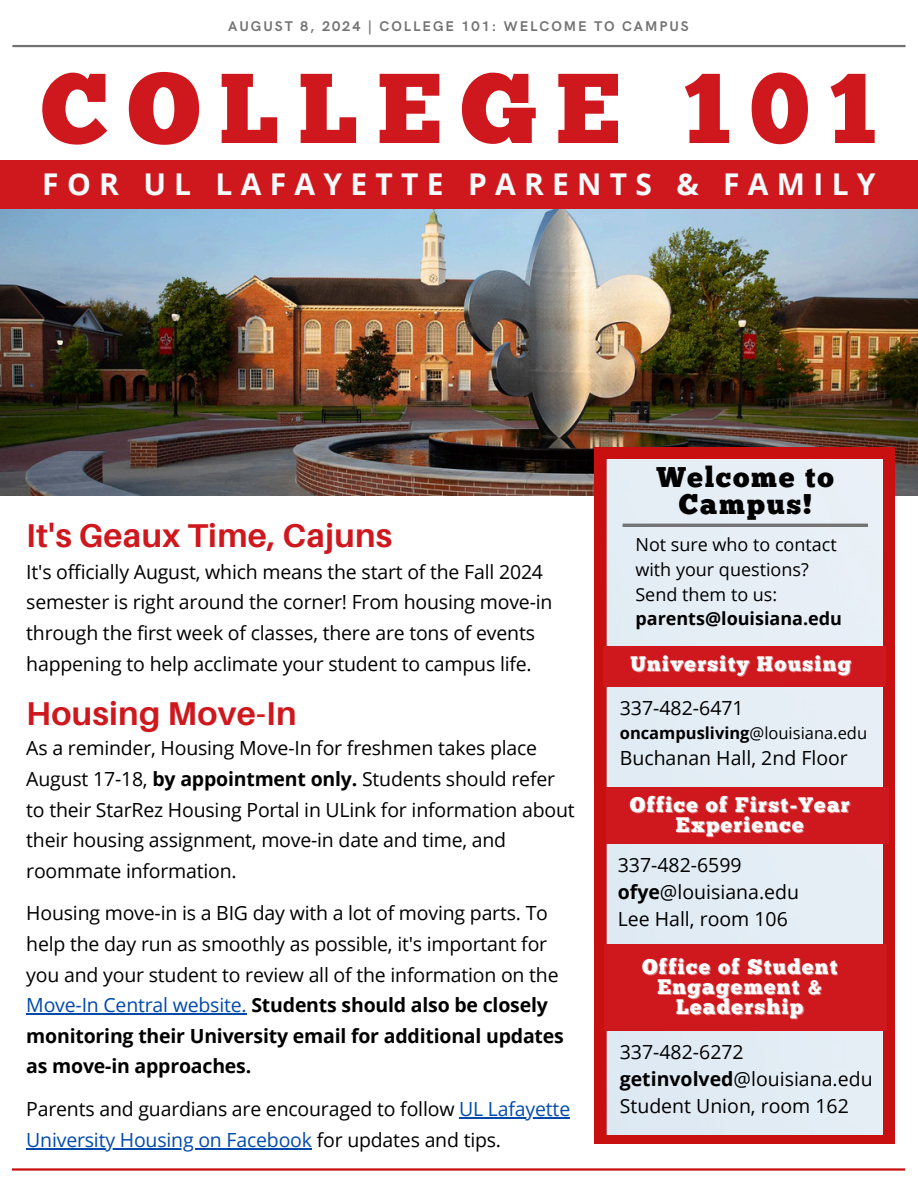
<style>
.page{position:relative;width:918px;height:1188px;background:#fff}
.page>*{position:absolute;margin:0;border:0;box-sizing:border-box;transform-origin:0 0}
.t1{font:99px "Chunk Five";letter-spacing:.19em;color:#ce181e}
.t2{font:700 33px "Aileron";letter-spacing:.01em;color:#ce181e}
.t3{font:700 30px "Open Sans";letter-spacing:.275em;color:#f8fbfc}
.t4{font:28.5px/27px "Chunk Five";letter-spacing:.065em;color:#000;text-align:center}
.t5{font:21px "Chunk Five";letter-spacing:.065em;color:#fff}
.t6{font:19.5px/30.6px "Open Sans";letter-spacing:-.01em;color:#000}
.t7{font:18px/24.8px "Open Sans";color:#000}
.t8{font:700 16.5px "Open Sans";color:#000}
.t9{font:700 14.1px "HK Grotesk";letter-spacing:.14em;color:#737373}
.s1{font-weight:700}
.s2{color:#004aad}
.s3{font-weight:400}
</style>
<div class="page">
<hr style="left:12px;top:45px;width:894px;height:2px;background:#737373">
<img style="left:0;top:209px;width:918px;height:287px">
<div style="left:595px;top:447px;width:300px;height:696px;background:#c81010"></div>
<div style="left:0;top:160px;width:918px;height:49px;background:#ce181e"></div>
<div style="left:607px;top:459px;width:276px;height:675px;background:#e5edf5"></div>
<hr style="left:623px;top:524px;width:245px;height:3px;background:#737373">
<div style="left:604px;top:646px;width:282px;height:41px;background:#ce181e"></div>
<hr style="left:12px;top:1168px;width:893px;height:3px;background:#c81010">
<div style="left:607px;top:787px;width:282px;height:57px;background:#ce181e"></div>
<div style="left:604px;top:944px;width:282px;height:87px;background:#ce181e"></div>
<hr style="left:26px;top:1013px;width:221px;height:2px;background:#004aad">
<hr style="left:459px;top:1117px;width:111px;height:2px;background:#004aad">
<hr style="left:26px;top:1148px;width:286px;height:2px;background:#004aad">
<h5 class="t9" style="left:228px;top:18px;width:462px">AUGUST 8, 2024 | COLLEGE 101: WELCOME TO CAMPUS</h5>
<p class="t1" style="left:41px;top:69px;width:838px">COLLEGE 101</p>
<p class="t3" style="left:42px;top:163px;width:835px">FOR UL LAFAYETTE PARENTS &amp; FAMILY</p>
<h2 class="t2" style="left:26px;top:515px;width:367px">It's Geaux Time, Cajuns</h2>
<h1 class="t6" style="left:26px;top:556px;width:528px">It's officially August, which means the start of the Fall 2024 semester is right around the corner! From housing move-in through the first week of classes, there are tons of events happening to help acclimate your student to campus life.</h1>
<h5 class="t2" style="left:26px;top:693px;width:272px">Housing Move-In</h5>
<h5 class="t6" style="left:26px;top:732px;width:550px">As a reminder, Housing Move-In for freshmen takes place August 17-18, <span class="s1">by appointment only.</span> Students should refer to their StarRez Housing Portal in ULink for information about their housing assignment, move-in date and time, and roommate information.</h5>
<p class="t6" style="left:26px;top:897px;width:539px">Housing move-in is a BIG day with a lot of moving parts. To help the day run as smoothly as possible, it's important for you and your student to review all of the information on the <span class="s2">Move-In Central website.</span> <span class="s1">Students should also be closely monitoring their University email for additional updates as move-in approaches.</span></p>
<p class="t6" style="left:26px;top:1093px;width:545px">Parents and guardians are encouraged to follow <span class="s2">UL Lafayette<br>University Housing on Facebook</span> for updates and tips.</p>
<h4 class="t4" style="left:657px;top:467px;width:179px">Welcome to<br>Campus!</h4>
<h6 class="t7" style="left:635px;top:532px;width:208px">Not sure who to contact with your questions?<br>Send them to us: <span class="s1">parents@louisiana.edu</span></h6>
<h5 class="t5" style="left:630px;top:655px;width:222px">University Housing</h5>
<h5 class="t6" style="left:620px;top:692px;width:125px">337-482-6471</h5>
<h5 class="t8" style="left:620px;top:721px;width:249px">oncampusliving<span class="s3">@louisiana.edu</span></h5>
<h5 class="t6" style="left:620px;top:742px;width:230px">Buchanan Hall, 2nd Floor</h5>
<h5 class="t5" style="left:630px;top:796px;width:221px">Office of First-Year</h5>
<h5 class="t5" style="left:676px;top:817px;width:129px">Experience</h5>
<h5 class="t6" style="left:618px;top:851px;width:183px;line-height:27px">337-482-6599 <span class="s1">ofye</span>@louisiana.edu<br>Lee Hall, room 106</h5>
<h3 class="t5" style="left:642px;top:958px;width:197px">Office of Student</h3>
<h5 class="t5" style="left:657px;top:978px;width:166px">Engagement &amp;</h5>
<h3 class="t5" style="left:676px;top:998px;width:129px">Leadership</h3>
<h5 class="t6" style="left:620px;top:1038px;width:254px;line-height:27px">337-482-6272 <span class="s1">getinvolved</span>@louisiana.edu<br>Student Union, room 162</h5>
</div>
